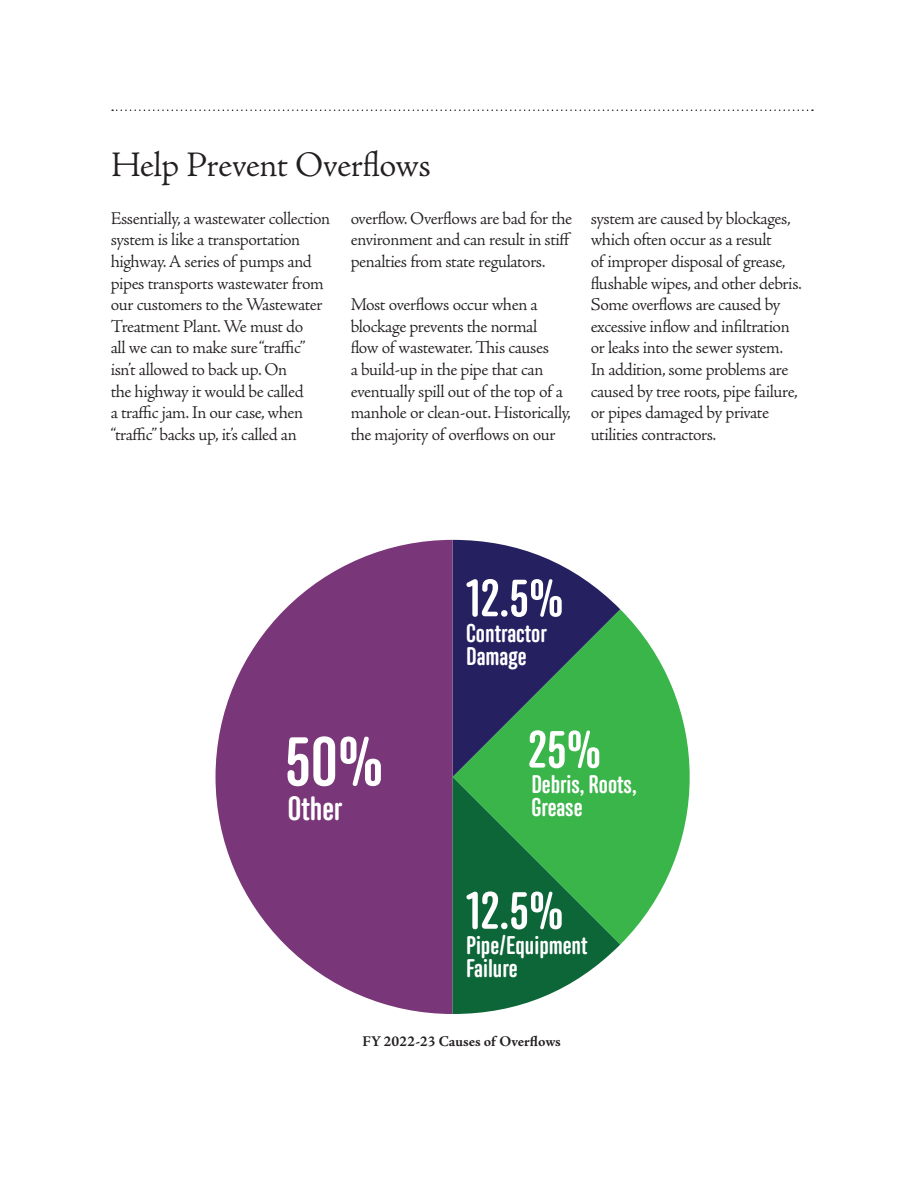
<style>
.page{position:relative;width:918px;height:1188px;background:#fff}
.page>*{position:absolute;margin:0;border:0;box-sizing:border-box;transform-origin:0 0}
.t1{font:500 68.55px "Anchor";color:#fff}
.t2{font:500 52.2px "Anchor";color:#fff}
.t3{font:300 36px "Adobe Jenson Pro";letter-spacing:-.015em;color:#231f20}
.t4{font:500 33.6px "Anchor";color:#fff}
.t5{font:500 25.5px "Anchor";color:#fff}
.t6{font:300 18px/21.6px "Adobe Jenson Pro";letter-spacing:-.025em;color:#231f20}
.t7{font:700 15px "Adobe Jenson Pro";color:#231f20}
</style>
<div class="page">
<svg style="left:620px;top:609px;width:70px;height:336px;fill:#3ab54a"></svg>
<svg style="left:216px;top:540px;width:237px;height:474px;fill:#793678"></svg>
<svg style="left:453px;top:540px;width:167px;height:474px;background:#397c5b"></svg>
<svg style="left:112px;top:110px;width:701px;height:1px"></svg>
<p class="t3" style="left:111px;top:144px;width:322px">Help Prevent Overflows</p>
<p class="t6" style="left:111px;top:208px;width:221px">Essentially, a wastewater collection system is like a transportation highway. A series of pumps and pipes transports wastewater from our customers to the Wastewater<br>Treatment Plant. We must do<br>all we can to make sure “traffic” isn’t allowed to back up. On<br>the highway it would be called<br>a traffic jam. In our case, when “traffic” backs up, it’s called an</p>
<p class="t6" style="left:351px;top:208px;width:223px;text-align:justify">overflow. Overflows are bad for the environment and can result in stiff penalties from state regulators.</p>
<p class="t6" style="left:351px;top:294px;width:222px">Most overflows occur when a blockage prevents the normal<br>flow of wastewater. This causes<br>a build-up in the pipe that can eventually spill out of the top of a manhole or clean-out. Historically, the majority of overflows on our</p>
<p class="t6" style="left:591px;top:208px;width:213px">system are caused by blockages, which often occur as a result<br>of improper disposal of grease, flushable wipes, and other debris.<br>Some overflows are caused by excessive inflow and infiltration or leaks into the sewer system.<br>In addition, some problems are caused by tree roots, pipe failure, or pipes damaged by private utilities contractors.</p>
<p class="t2" style="left:466px;top:568px;width:99px">12.5%</p>
<p class="t5" style="left:466px;top:618px;width:82px">Contractor</p>
<p class="t5" style="left:466px;top:641px;width:62px">Damage</p>
<p class="t1" style="left:285px;top:722px;width:100px">50%</p>
<p class="t4" style="left:288px;top:789px;width:56px">Other</p>
<p class="t2" style="left:528px;top:719px;width:74px">25%</p>
<p class="t5" style="left:531px;top:769px;width:107px">Debris, Roots,</p>
<p class="t5" style="left:531px;top:793px;width:53px">Grease</p>
<p class="t2" style="left:466px;top:881px;width:99px">12.5%</p>
<p class="t5" style="left:466px;top:930px;width:123px">Pipe/Equipment</p>
<p class="t5" style="left:466px;top:954px;width:53px">Failure</p>
<p class="t7" style="left:362px;top:1033px;width:200px">FY 2022-23 Causes of Overflows</p>
</div>
